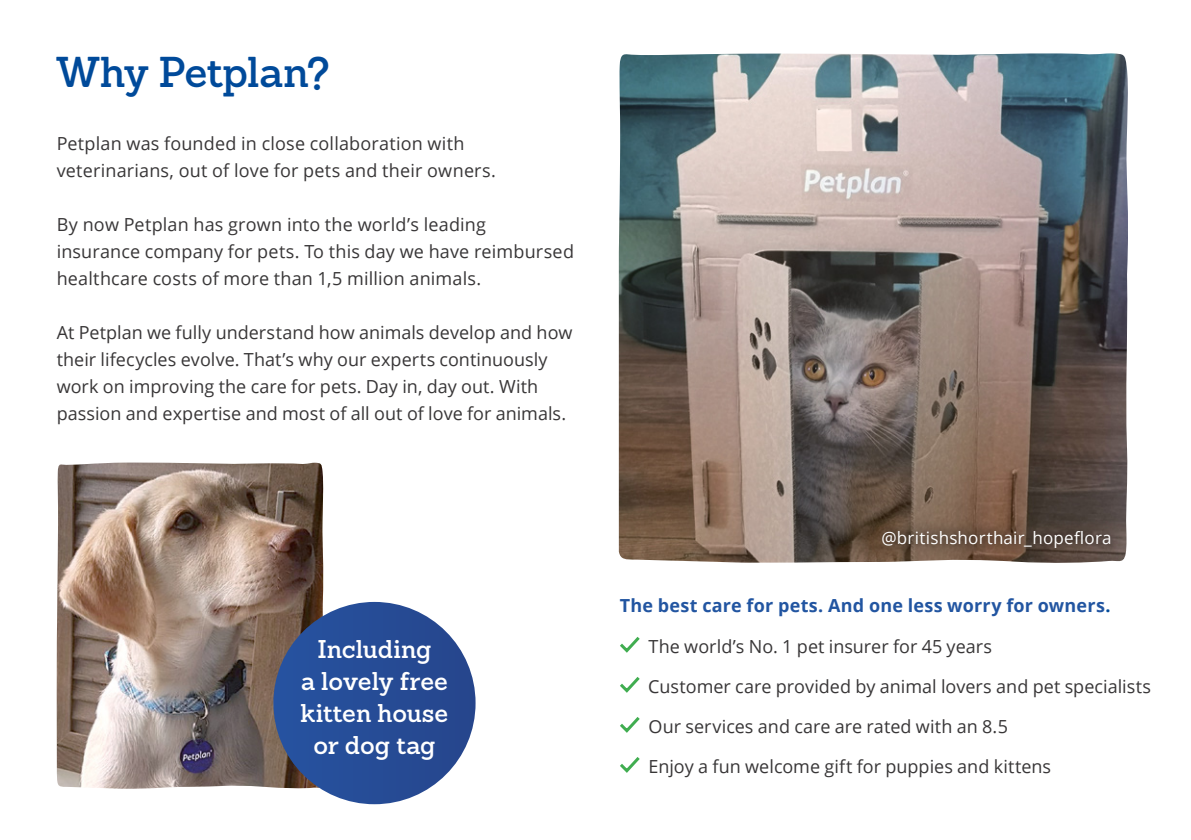
<style>
.page{position:relative;width:1191px;height:840px;background:#fff}
.page>*{position:absolute;margin:0;border:0;box-sizing:border-box;transform-origin:0 0}
.t1{font:600 42px "Sanchez";letter-spacing:-.015em;color:#004a9a}
.t2{font:600 25px/32px "Sanchez";letter-spacing:-.005em;color:#fff;text-align:center}
.t3{font:18px/27px "Open Sans";letter-spacing:.005em;color:#383637}
.t4{font:700 18px "Open Sans";letter-spacing:.015em;color:#2255a1}
.t5{font:17px "Open Sans";letter-spacing:.015em;color:#fff}
.s1{color:#004a9a}
</style>
<div class="page">
<img style="left:619px;top:53px;width:509px;height:510px">
<img style="left:57px;top:462px;width:267px;height:326px">
<div style="left:273px;top:601px;width:202px;height:202px;background:#264c96;border-radius:101px"></div>
<svg style="left:870px;top:518px;width:252px;height:41px"></svg>
<svg style="left:620px;top:637px;width:20px;height:16px"></svg>
<svg style="left:620px;top:677px;width:20px;height:16px"></svg>
<svg style="left:620px;top:717px;width:20px;height:16px"></svg>
<svg style="left:620px;top:757px;width:20px;height:16px"></svg>
<h1 class="t1" style="left:57px;top:44px;width:275px">Why Petplan?</h1>
<p class="t3" style="left:57px;top:129px;width:441px">Petplan was founded in close collaboration with veterinarians, out of love for pets and their owners.</p>
<p class="t3" style="left:57px;top:210px;width:519px">By now Petplan has grown into the world’s leading<br>insurance company for pets. To this day we have reimbursed healthcare costs of more than 1,5 million animals.</p>
<p class="t3" style="left:57px;top:318px;width:517px">At Petplan we fully understand how animals develop and how their lifecycles evolve. That’s why our experts continuously work on improving the care for pets. Day in, day out. With passion and expertise and most of all out of love for animals.</p>
<h2 class="t2" style="left:300px;top:633px;width:149px">Including<br>a lovely free kitten house or dog tag</h2>
<p class="t5" style="left:881px;top:526px;width:232px">@britishshorthair_hopeflora</p>
<p class="t4" style="left:620px;top:592px;width:492px">The best care for pets. And one less worry for owners<span class="s1">.</span></p>
<p class="t3" style="left:648px;top:632px;width:345px">The world’s No. 1 pet insurer for 45 years</p>
<p class="t3" style="left:648px;top:672px;width:504px">Customer care provided by animal lovers and pet specialists</p>
<p class="t3" style="left:648px;top:712px;width:361px">Our services and care are rated with an 8.5</p>
<p class="t3" style="left:648px;top:752px;width:404px">Enjoy a fun welcome gift for puppies and kittens</p>
</div>
